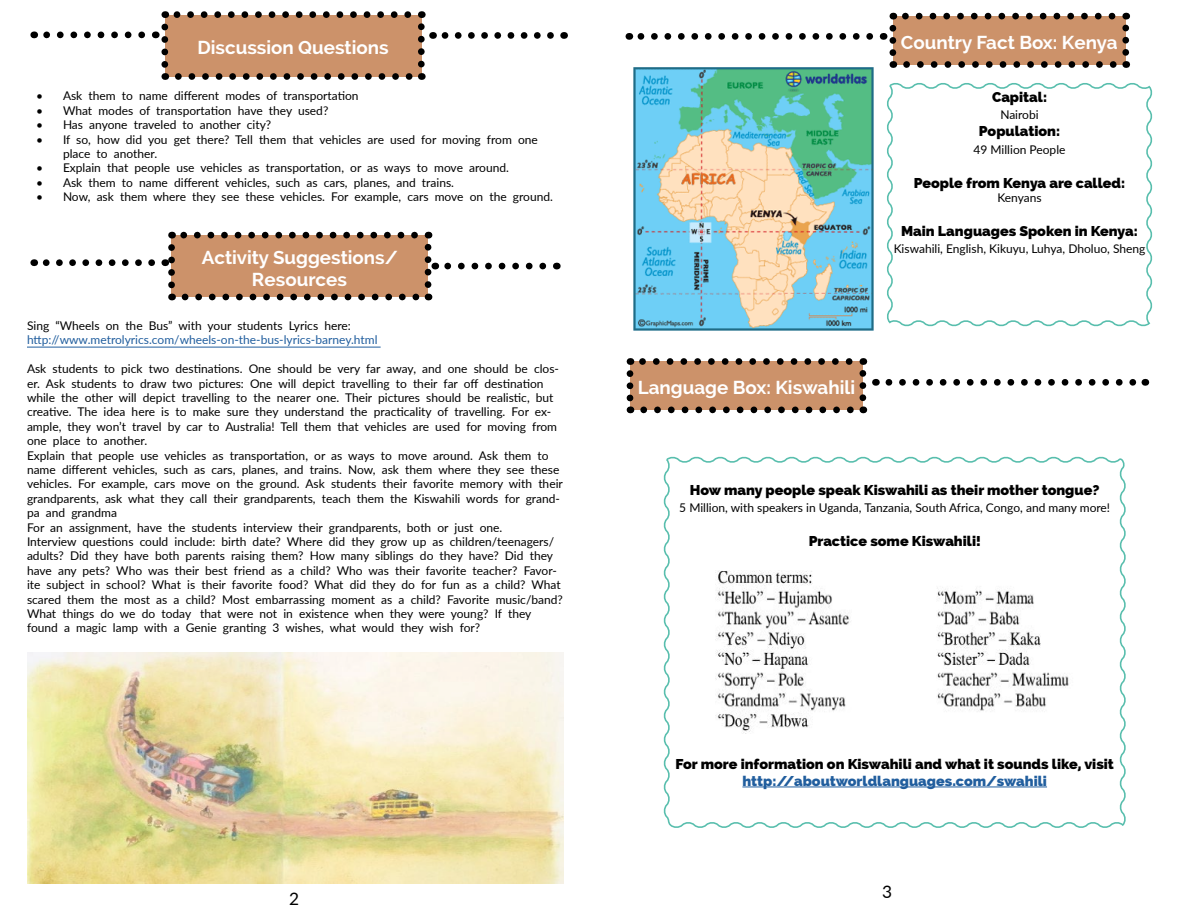
<style>
.page{position:relative;width:1188px;height:918px;background:#fff}
.page>*{position:absolute;margin:0;border:0;box-sizing:border-box;transform-origin:0 0}
.t1{font:700 18.75px/22.5px "Raleway";color:#fff;text-align:center}
.t2{font:17.25px "Lato";color:#000}
.t3{font:800 14.25px "Raleway";color:#000}
.t4{font:800 14.25px "Raleway";color:#215e9e}
.t5{font:12px/14.4px "Lato";color:#000}
.t6{font:12px "Lato";color:#215e9e}
</style>
<div class="page">
<svg style="left:433px;top:32px;width:118px;height:7px"></svg>
<div style="left:165px;top:15px;width:256px;height:61px;background:#cc926a"></div>
<svg style="left:178px;top:73px;width:237px;height:7px"></svg>
<svg style="left:173px;top:11px;width:235px;height:7px"></svg>
<svg style="left:418px;top:11px;width:7px;height:53px"></svg>
<svg style="left:155px;top:27px;width:13px;height:53px"></svg>
<svg style="left:34px;top:32px;width:108px;height:6px"></svg>
<div style="left:172px;top:235px;width:256px;height:62px;background:#cc926a"></div>
<svg style="left:185px;top:294px;width:235px;height:6px"></svg>
<svg style="left:172px;top:232px;width:243px;height:6px"></svg>
<hr style="left:27px;top:347px;width:354px;height:1px;background:#215e9e">
<div style="left:893px;top:16px;width:233px;height:48px;background:#cc926a"></div>
<svg style="left:907px;top:61px;width:212px;height:7px"></svg>
<svg style="left:902px;top:13px;width:210px;height:7px"></svg>
<svg style="left:890px;top:28px;width:6px;height:40px"></svg>
<svg style="left:1122px;top:13px;width:7px;height:39px"></svg>
<svg style="left:637px;top:33px;width:233px;height:7px"></svg>
<svg style="left:889px;top:379px;width:248px;height:7px"></svg>
<svg style="left:887px;top:83px;width:266px;height:244px"></svg>
<div style="left:630px;top:362px;width:233px;height:48px;background:#cc926a"></div>
<svg style="left:644px;top:406px;width:210px;height:7px"></svg>
<svg style="left:637px;top:358px;width:212px;height:7px"></svg>
<svg style="left:627px;top:374px;width:6px;height:39px"></svg>
<svg style="left:860px;top:358px;width:6px;height:40px"></svg>
<svg style="left:663px;top:456px;width:463px;height:372px"></svg>
<img style="left:633px;top:68px;width:240px;height:262px">
<img style="left:27px;top:652px;width:537px;height:231px">
<img style="left:716px;top:570px;width:358px;height:164px">
<svg style="left:165px;top:248px;width:10px;height:52px"></svg>
<svg style="left:34px;top:259px;width:118px;height:7px"></svg>
<svg style="left:444px;top:263px;width:99px;height:6px"></svg>
<svg style="left:425px;top:232px;width:11px;height:53px"></svg>
<h1 class="t1" style="left:197px;top:37px;width:193px">Discussion Questions</h1>
<p class="t5" style="left:36px;top:88px;width:324px">• Ask them to name different modes of transportation</p>
<p class="t5" style="left:36px;top:103px;width:294px">• What modes of transportation have they used?</p>
<p class="t5" style="left:36px;top:117px;width:237px">• Has anyone traveled to another city?</p>
<p class="t5" style="left:63px;top:132px;width:476px;text-indent:-27px">• If so, how did you get there? Tell them that vehicles are used for moving from one place to another.</p>
<p class="t5" style="left:36px;top:160px;width:474px">• Explain that people use vehicles as transportation, or as ways to move around.</p>
<p class="t5" style="left:36px;top:175px;width:420px">• Ask them to name different vehicles, such as cars, planes, and trains.</p>
<p class="t5" style="left:36px;top:189px;width:518px">• Now, ask them where they see these vehicles. For example, cars move on the ground.</p>
<h1 class="t1" style="left:202px;top:246px;width:198px">Activity Suggestions/<br>Resources</h1>
<p class="t5" style="left:27px;top:318px;width:325px">Sing “Wheels on the Bus” with your students Lyrics here:</p>
<p class="t6" style="left:27px;top:331px;width:352px">http://www.metrolyrics.com/wheels-on-the-bus-lyrics-barney.html</p>
<p class="t5" style="left:27px;top:361px;width:537px">Ask students to pick two destinations. One should be very far away, and one should be clos&shy;er. Ask students to draw two pictures: One will depict travelling to their far off destination while the other will depict travelling to the nearer one. Their pictures should be realistic, but creative. The idea here is to make sure they understand the practicality of travelling. For ex&shy;ample, they won’t travel by car to Australia! Tell them that vehicles are used for moving from one place to another.<br>Explain that people use vehicles as transportation, or as ways to move around. Ask them to name different vehicles, such as cars, planes, and trains. Now, ask them where they see these vehicles. For example, cars move on the ground. Ask students their favorite memory with their grandparents, ask what they call their grandparents, teach them the Kiswahili words for grand&shy;pa and grandma<br>For an assignment, have the students interview their grandparents, both or just one.<br>Interview questions could include: birth date? Where did they grow up as children/teenagers/ adults? Did they have both parents raising them? How many siblings do they have? Did they have any pets? Who was their best friend as a child? Who was their favorite teacher? Favor&shy;ite subject in school? What is their favorite food? What did they do for fun as a child? What scared them the most as a child? Most embarrassing moment as a child? Favorite music/band?<br>What things do we do today that were not in existence when they were young? If they found a magic lamp with a Genie granting 3 wishes, what would they wish for?</p>
<h2 class="t2" style="left:289px;top:886px;width:12px">2</h2>
<h1 class="t1" style="left:901px;top:31px;width:218px">Country Fact Box: Kenya</h1>
<p class="t3" style="left:992px;top:89px;width:57px">Capital:</p>
<p class="t5" style="left:1000px;top:107px;width:40px">Nairobi</p>
<p class="t3" style="left:979px;top:123px;width:83px">Population:</p>
<p class="t5" style="left:974px;top:142px;width:93px">49 Million People</p>
<p class="t3" style="left:914px;top:174px;width:213px">People from Kenya are called:</p>
<p class="t5" style="left:997px;top:190px;width:46px">Kenyans</p>
<p class="t3" style="left:901px;top:223px;width:238px">Main Languages Spoken in Kenya:</p>
<p class="t5" style="left:894px;top:241px;width:253px">Kiswahili, English, Kikuyu, Luhya, Dholuo, Sheng</p>
<h1 class="t1" style="left:638px;top:377px;width:219px">Language Box: Kiswahili</h1>
<p class="t3" style="left:690px;top:482px;width:411px">How many people speak Kiswahili as their mother tongue?</p>
<p class="t5" style="left:679px;top:500px;width:432px">5 Million, with speakers in Uganda, Tanzania, South Africa, Congo, and many more!</p>
<p class="t3" style="left:809px;top:533px;width:174px">Practice some Kiswahili!</p>
<p class="t3" style="left:676px;top:756px;width:440px">For more information on Kiswahili and what it sounds like, visit</p>
<p class="t4" style="left:742px;top:773px;width:306px">http://aboutworldlanguages.com/swahili</p>
<h2 class="t2" style="left:882px;top:879px;width:12px">3</h2>
</div>
